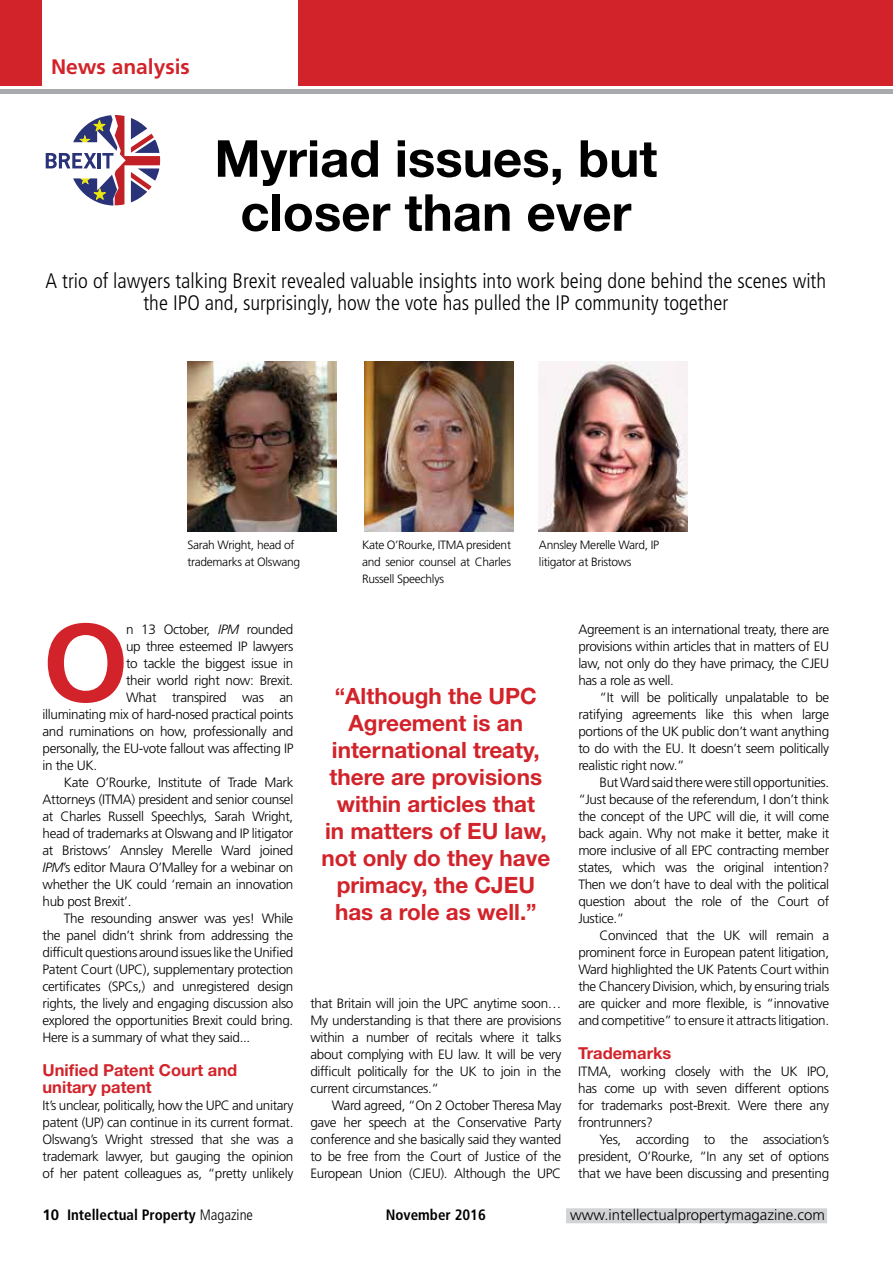
<style>
.page{position:relative;width:893px;height:1263px;background:#fff}
.page>*{position:absolute;margin:0;border:0;box-sizing:border-box;transform-origin:0 0}
.t1{font:700 111px "Frutiger LT Std";color:#d2232a}
.t2{font:700 51px/54px "Helvetica Neue LT Std";color:#000;text-align:center}
.t3{font:700 22.5px/27px "Helvetica Neue LT Std";color:#d2232a;text-align:center}
.t4{font:300 condensed 21px/22.5px "Frutiger LT Std";color:#000;text-align:center}
.t5{font:700 21px "Frutiger LT Std";color:#d2232a}
.t6{font:700 16.5px/17px "Helvetica Neue LT Std";color:#d2232a}
.t7{font:700 condensed 15px "Frutiger LT Std";color:#000}
.t8{font:300 15px "Frutiger LT Std";color:#000}
.t9{font:300 13.5px/17px "Frutiger LT Std";letter-spacing:-.025em;color:#000;text-align:justify}
.t10{font:300 12px/17px "Frutiger LT Std";letter-spacing:-.025em;color:#000}
.s1{font-style:italic}
.s2{font-stretch:normal}
.s3{font-weight:300}
</style>
<div class="page">
<div style="left:566px;top:1208px;width:261px;height:15px;background:#d1d3d4"></div>
<div style="left:0;top:0;width:893px;height:85px;background:#d2232a"></div>
<div style="left:43px;top:0;width:255px;height:87px;background:#fff"></div>
<div style="left:0;top:89px;width:893px;height:5px;background:#a7a9ac"></div>
<img style="left:364px;top:361px;width:149px;height:170px">
<img style="left:539px;top:361px;width:149px;height:170px">
<img style="left:187px;top:361px;width:149px;height:170px">
<svg style="left:46px;top:115px;width:114px;height:91px"></svg>
<h3 class="t5" style="left:51px;top:54px;width:140px">News analysis</h3>
<h2 class="t2" style="left:214px;top:130px;width:444px">Myriad issues, but closer than ever</h2>
<h3 class="t4" style="left:46px;top:270px;width:782px">A trio of lawyers talking Brexit revealed valuable insights into work being done behind the scenes with the IPO and, surprisingly, how the vote has pulled the IP community together</h3>
<p class="t10" style="left:187px;top:536px;width:114px">Sarah Wright, head of trademarks at Olswang</p>
<p class="t10" style="left:362px;top:536px;width:150px;text-align:justify">Kate O’Rourke, ITMA president and senior counsel at Charles Russell Speechlys</p>
<p class="t10" style="left:539px;top:536px;width:122px">Annsley Merelle Ward, IP litigator at Bristows</p>
<h1 class="t1" style="left:43px;top:598px;width:88px">O</h1>
<p class="t9" style="left:126px;top:621px;width:169px">n 13 October, <span class="s1">IPM</span> rounded</p>
<p class="t9" style="left:126px;top:638px;width:169px">up three esteemed IP lawyers</p>
<p class="t9" style="left:126px;top:655px;width:169px">to tackle the biggest issue in</p>
<p class="t9" style="left:126px;top:672px;width:169px">their world right now: Brexit.</p>
<p class="t9" style="left:126px;top:689px;width:169px">What transpired was an</p>
<p class="t9" style="left:43px;top:706px;width:252px">illuminating mix of hard-nosed practical points</p>
<p class="t9" style="left:43px;top:723px;width:252px">and ruminations on how, professionally and</p>
<p class="t9" style="left:43px;top:740px;width:252px">personally, the EU-vote fallout was affecting IP</p>
<p class="t9" style="left:43px;top:757px;width:56px">in the UK.</p>
<p class="t9" style="left:64px;top:774px;width:231px">Kate O’Rourke, Institute of Trade Mark</p>
<p class="t9" style="left:43px;top:791px;width:252px">Attorneys (ITMA) president and senior counsel</p>
<p class="t9" style="left:43px;top:808px;width:252px">at Charles Russell Speechlys, Sarah Wright,</p>
<p class="t9" style="left:43px;top:825px;width:252px">head of trademarks at Olswang and IP litigator</p>
<p class="t9" style="left:43px;top:842px;width:252px">at Bristows’ Annsley Merelle Ward joined</p>
<p class="t9" style="left:43px;top:859px;width:252px"><span class="s1">IPM</span>’s editor Maura O’Malley for a webinar on</p>
<p class="t9" style="left:43px;top:876px;width:252px">whether the UK could ‘remain an innovation</p>
<p class="t9" style="left:43px;top:893px;width:90px">hub post Brexit’.</p>
<p class="t9" style="left:64px;top:910px;width:231px">The resounding answer was yes! While</p>
<p class="t9" style="left:43px;top:927px;width:252px">the panel didn’t shrink from addressing the</p>
<p class="t9" style="left:43px;top:944px;width:252px">difficult questions around issues like the Unified</p>
<p class="t9" style="left:43px;top:961px;width:252px">Patent Court (UPC), supplementary protection</p>
<p class="t9" style="left:43px;top:978px;width:252px">certificates (SPCs,) and unregistered design</p>
<p class="t9" style="left:43px;top:995px;width:252px">rights, the lively and engaging discussion also</p>
<p class="t9" style="left:43px;top:1012px;width:252px">explored the opportunities Brexit could bring.</p>
<p class="t9" style="left:43px;top:1029px;width:209px">Here is a summary of what they said...</p>
<p class="t6" style="left:43px;top:1061px;width:196px">Unified Patent Court and unitary patent</p>
<p class="t9" style="left:43px;top:1097px;width:252px">It’s unclear, politically, how the UPC and unitary patent (UP) can continue in its current format.<br>Olswang’s Wright stressed that she was a trademark lawyer, but gauging the opinion of her patent colleagues as, “pretty unlikely</p>
<h3 class="t3" style="left:321px;top:682px;width:230px">“Although the UPC<br>Agreement is an international treaty, there are provisions within articles that<br>in matters of EU law, not only do they have primacy, the CJEU has a role as well.”</h3>
<p class="t9" style="left:310px;top:995px;width:252px">that Britain will join the UPC anytime soon… My understanding is that there are provisions within a number of recitals where it talks about complying with EU law. It will be very difficult politically for the UK to join in the current circumstances.“</p>
<p class="t9" style="left:310px;top:1097px;width:252px;text-indent:21px">Ward agreed, “On 2 October Theresa May gave her speech at the Conservative Party conference and she basically said they wanted to be free from the Court of Justice of the European Union (CJEU). Although the UPC</p>
<p class="t9" style="left:578px;top:621px;width:252px">Agreement is an international treaty, there are provisions within articles that in matters of EU law, not only do they have primacy, the CJEU has a role as well.</p>
<p class="t9" style="left:578px;top:689px;width:252px;text-indent:21px">“It will be politically unpalatable to be ratifying agreements like this when large portions of the UK public don’t want anything to do with the EU. It doesn’t seem politically realistic right now.”</p>
<p class="t9" style="left:578px;top:774px;width:252px;text-indent:21px">But Ward said there were still opportunities. “Just because of the referendum, I don’t think the concept of the UPC will die, it will come back again. Why not make it better, make it more inclusive of all EPC contracting member states, which was the original intention?<br>Then we don’t have to deal with the political question about the role of the Court of Justice.”</p>
<p class="t9" style="left:578px;top:927px;width:252px;text-indent:21px">Convinced that the UK will remain a prominent force in European patent litigation, Ward highlighted the UK Patents Court within the Chancery Division, which, by ensuring trials are quicker and more flexible, is “innovative and competitive” to ensure it attracts litigation.</p>
<p class="t6" style="left:578px;top:1044px;width:95px">Trademarks</p>
<p class="t9" style="left:578px;top:1063px;width:252px">ITMA, working closely with the UK IPO, has come up with seven different options for trademarks post-Brexit. Were there any frontrunners?</p>
<p class="t9" style="left:578px;top:1131px;width:252px;text-indent:21px">Yes, according to the association’s president, O’Rourke, “In any set of options that we have been discussing and presenting</p>
<p class="t7" style="left:43px;top:1206px;width:212px"><span class="s2">10</span> Intellectual Property <span class="s3">Magazine</span></p>
<p class="t7" style="left:386px;top:1206px;width:102px">November 2016</p>
<p class="t8" style="left:570px;top:1206px;width:256px">www.intellectualpropertymagazine.com</p>
</div>
